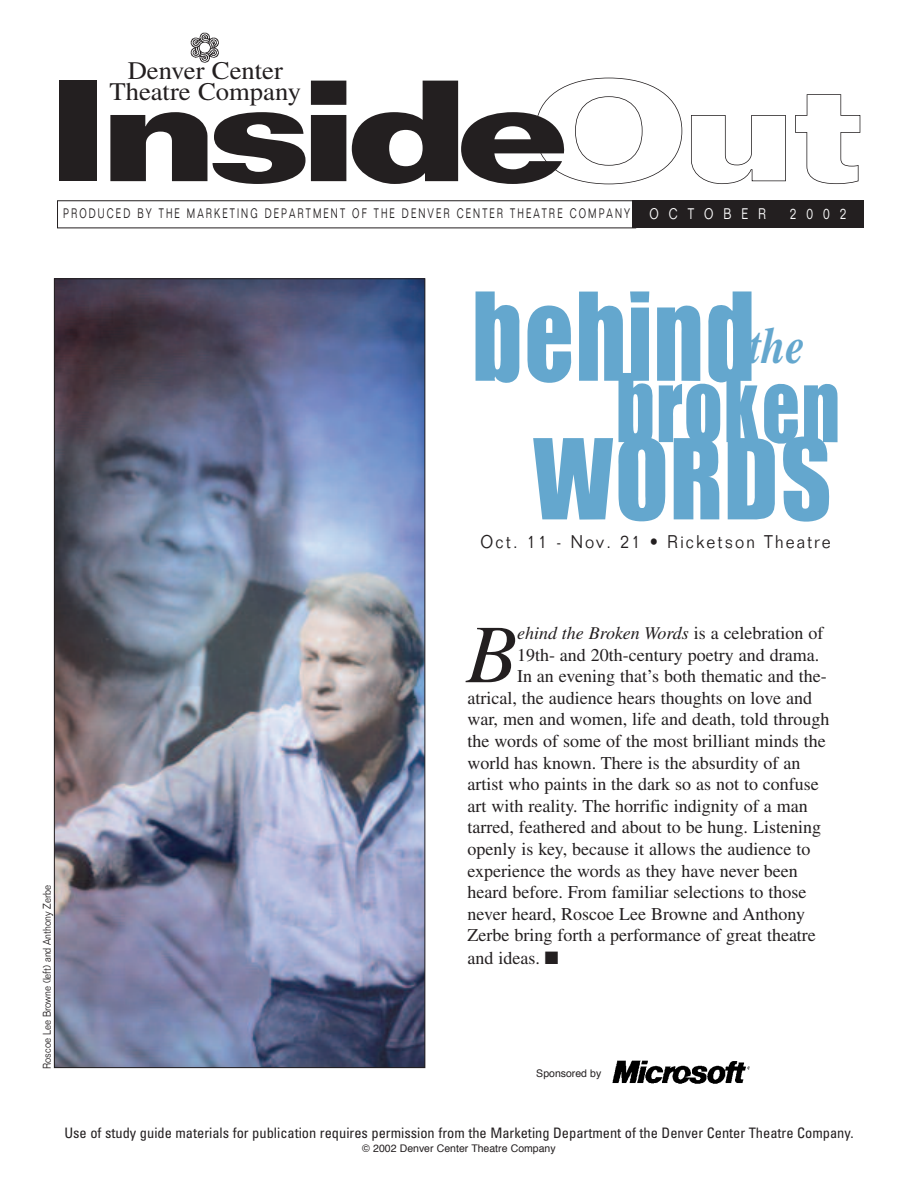
<style>
.page{position:relative;width:918px;height:1188px;background:#fff}
.page>*{position:absolute;margin:0;border:0;box-sizing:border-box;transform-origin:0 0}
.t1{font:700 140.85px "Folio Std";letter-spacing:-.065em;color:#231f20;scale:1.31 1}
.t2{font:99.9px "OPTI Impact";color:#64a7ce;scale:.85 1}
.t3{font:91.05px "OPTI Impact";color:#64a7ce;scale:.96 1}
.t4{font:italic 83.25px "Times";color:#231f20}
.t5{font:77.4px "OPTI Impact";color:#64a7ce;scale:.85 1}
.t6{font:italic 700 51px "Times";color:#64a7ce;scale:.85 1}
.t7{font:25.35px/20.2px "Times";color:#231f20;text-align:center;scale:1.05 1}
.t8{font:18px "Times";color:#231f20}
.t9{font:italic 18px "Times";color:#231f20}
.t10{font:300 18px "Folio Std";letter-spacing:.13em;color:#231f20;scale:.91 1}
.t11{font:300 15px "Folio Std";letter-spacing:.835em;color:#fff;scale:.8 1}
.t12{font:condensed 14.4px "Univers";color:#231f20}
.t13{font:300 13.5px "Folio Std";letter-spacing:.22em;color:#231f20;scale:.7 1}
.t14{font:300 10.95px "Folio Std";color:#231f20;scale:.85 1}
.t15{font:10.5px "Helvetica";color:#231f20}
.s1{font-style:normal}
</style>
<div class="page">
<svg style="left:535px;top:78px;width:325px;height:106px"></svg>
<div style="left:632px;top:200px;width:232px;height:28px;background:#231f20"></div>
<div style="left:57px;top:200px;width:579px;height:28px;border:1px solid #231f20"></div>
<img style="left:191px;top:33px;width:28px;height:29px">
<img style="left:56px;top:280px;width:367px;height:786px">
<img style="left:612px;top:1060px;width:138px;height:24px">
<h3 class="t7" style="left:109px;top:63px;width:184px">Denver Center<br>Theatre Company</h3>
<h1 class="t1" style="left:46px;top:81px;width:401px">Inside</h1>
<p class="t13" style="left:63px;top:209px;width:404px">PRODUCED BY THE MARKETING DEPARTMENT</p>
<p class="t13" style="left:352px;top:209px;width:141px">OF THE DENVER</p>
<p class="t13" style="left:457px;top:209px;width:249px">CENTER THEATRE COMPANY</p>
<p class="t11" style="left:650px;top:208px;width:147px">OCTOBER</p>
<p class="t11" style="left:790px;top:208px;width:72px">2002</p>
<h2 class="t2" style="left:471px;top:288px;width:336px">behind</h2>
<h3 class="t6" style="left:750px;top:327px;width:67px">the</h3>
<h3 class="t5" style="left:615px;top:370px;width:267px">broken</h3>
<h3 class="t3" style="left:532px;top:435px;width:315px">WORDS</h3>
<p class="t10" style="left:481px;top:535px;width:386px">Oct. 11 - Nov. 21 • Ricketson Theatre</p>
<p class="t14" style="left:43px;top:1069px;width:218px;rotate:-90deg">Roscoe Lee Browne (left) and Anthony Zerbe</p>
<h3 class="t4" style="left:466px;top:626px;width:52px">B</h3>
<p class="t9" style="left:517px;top:627px;width:308px">ehind the Broken Words <span class="s1">is a celebration of</span></p>
<p class="t8" style="left:517px;top:648px;width:304px">19th- and 20th-century poetry and drama.</p>
<p class="t8" style="left:517px;top:670px;width:311px">In an evening that’s both thematic and the-</p>
<p class="t8" style="left:468px;top:692px;width:346px">atrical, the audience hears thoughts on love and</p>
<p class="t8" style="left:468px;top:713px;width:363px">war, men and women, life and death, told through</p>
<p class="t8" style="left:468px;top:735px;width:360px">the words of some of the most brilliant minds the</p>
<p class="t8" style="left:468px;top:756px;width:335px">world has known. There is the absurdity of an</p>
<p class="t8" style="left:468px;top:778px;width:353px">artist who paints in the dark so as not to confuse</p>
<p class="t8" style="left:468px;top:800px;width:342px">art with reality. The horrific indignity of a man</p>
<p class="t8" style="left:468px;top:821px;width:355px">tarred, feathered and about to be hung. Listening</p>
<p class="t8" style="left:468px;top:843px;width:344px">openly is key, because it allows the audience to</p>
<p class="t8" style="left:468px;top:864px;width:332px">experience the words as they have never been</p>
<p class="t8" style="left:468px;top:886px;width:340px">heard before. From familiar selections to those</p>
<p class="t8" style="left:468px;top:908px;width:339px">never heard, Roscoe Lee Browne and Anthony</p>
<p class="t8" style="left:468px;top:929px;width:350px">Zerbe bring forth a performance of great theatre</p>
<p class="t8" style="left:468px;top:952px;width:93px">and ideas. ■</p>
<p class="t15" style="left:536px;top:1069px;width:67px">Sponsored by</p>
<p class="t12" style="left:64px;top:1127px;width:791px">Use of study guide materials for publication requires permission from the Marketing Department of the Denver Center Theatre Company.</p>
<p class="t15" style="left:362px;top:1144px;width:195px">© 2002 Denver Center Theatre Company</p>
</div>
